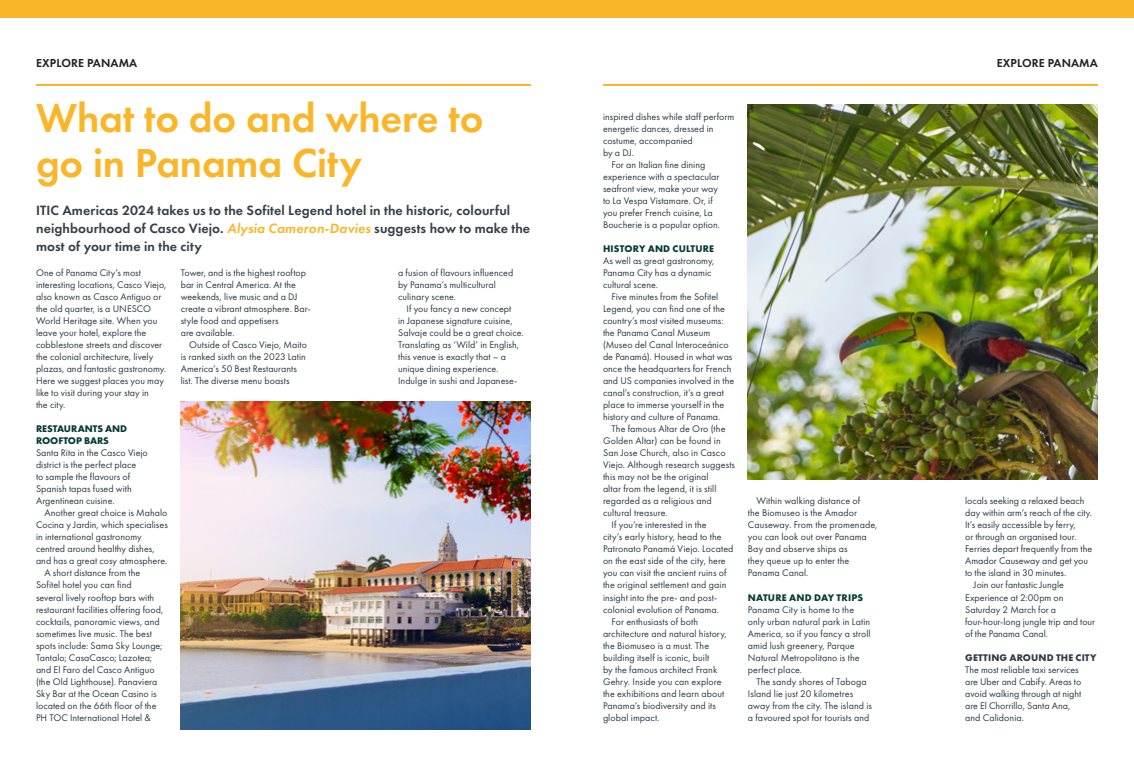
<style>
.page{position:relative;width:1134px;height:766px;background:#fff}
.page>*{position:absolute;margin:0;border:0;box-sizing:border-box;transform-origin:0 0}
.Long_Form_-_Header{font:600 41.9px/45px "Futura PT";letter-spacing:-.005em;color:#fab629}
.Long_Form_-_Sub_Head{font:600 14px/18px "Futura PT";letter-spacing:.005em;color:#353f47}
.AGENDA_Title{font:600 12px "Futura PT";letter-spacing:.01em;color:#231f20}
.Long_Form_-_Sub_Head-2{font:10px/12px "Futura PT";letter-spacing:.005em;color:#2d3b44}
.Long_Form_-_Sub_Head-3{font:700 10px/12px "Futura PT";letter-spacing:.005em;color:#073b35}
.Long_Form_-_Sub_Head-4{font:700 10px "Futura PT";letter-spacing:.015em;color:#2d3b44}
.s1{font-style:italic;color:#fab629}
</style>
<div class="page">
<img style="left:181px;top:401px;width:350px;height:328px">
<img style="left:748px;top:105px;width:350px;height:374px">
<div style="left:0;top:0;width:1134px;height:18px;background:#fab629"></div>
<hr style="left:603px;top:84px;width:495px;height:2px;background:#fab629">
<hr style="left:36px;top:84px;width:495px;height:2px;background:#fab629">
<p class="AGENDA_Title" style="left:36px;top:55px;width:103px">EXPLORE PANAMA</p>
<p class="AGENDA_Title" style="left:997px;top:55px;width:103px">EXPLORE PANAMA</p>
<p class="Long_Form_-_Header" style="left:36px;top:95px;width:449px">What to do and where to go in Panama City</p>
<p class="Long_Form_-_Sub_Head" style="left:36px;top:201px;width:496px">ITIC Americas 2024 takes us to the Sofitel Legend hotel in the historic, colourful neighbourhood of Casco Viejo. <span class="s1">Alysia Cameron-Davies</span> suggests how to make the most of your time in the city</p>
<p class="Long_Form_-_Sub_Head-2" style="left:36px;top:267px;width:132px">One of Panama City’s most interesting locations, Casco Viejo, also known as Casco Antiguo or the old quarter, is a UNESCO<br>World Heritage site. When you leave your hotel, explore the cobblestone streets and discover the colonial architecture, lively plazas, and fantastic gastronomy.<br>Here we suggest places you may like to visit during your stay in<br>the city.</p>
<p class="Long_Form_-_Sub_Head-3" style="left:36px;top:422px;width:93px">RESTAURANTS AND<br>ROOFTOP BARS</p>
<p class="Long_Form_-_Sub_Head-2" style="left:36px;top:447px;width:113px">Santa Rita in the Casco Viejo district is the perfect place<br>to sample the flavours of<br>Spanish tapas fused with<br>Argentinean cuisine.</p>
<p class="Long_Form_-_Sub_Head-2" style="left:36px;top:507px;width:133px;text-indent:9px">Another great choice is Mahalo<br>Cocina y Jardin, which specialises in international gastronomy centred around healthy dishes, and has a great cosy atmosphere.</p>
<p class="Long_Form_-_Sub_Head-2" style="left:36px;top:567px;width:129px;text-indent:9px">A short distance from the<br>Sofitel hotel you can find<br>several lively rooftop bars with restaurant facilities offering food, cocktails, panoramic views, and sometimes live music. The best spots include: Sama Sky Lounge;<br>Tantalo; CasaCasco; Lazotea; and El Faro del Casco Antiguo (the Old Lighthouse). Panaviera<br>Sky Bar at the Ocean Casino is located on the 66th floor of the<br>PH TOC International Hotel &amp;</p>
<p class="Long_Form_-_Sub_Head-2" style="left:181px;top:267px;width:131px">Tower, and is the highest rooftop bar in Central America. At the weekends, live music and a DJ create a vibrant atmosphere. Bar&shy;style food and appetisers<br>are available.</p>
<p class="Long_Form_-_Sub_Head-2" style="left:181px;top:339px;width:128px;text-indent:9px">Outside of Casco Viejo, Maito is ranked sixth on the 2023 Latin<br>America’s 50 Best Restaurants list. The diverse menu boasts</p>
<p class="Long_Form_-_Sub_Head-2" style="left:398px;top:267px;width:117px">a fusion of flavours influenced by Panama’s multicultural culinary scene.</p>
<p class="Long_Form_-_Sub_Head-2" style="left:398px;top:303px;width:127px;text-indent:9px">If you fancy a new concept<br>in Japanese signature cuisine,<br>Salvaje could be a great choice.<br>Translating as ‘Wild’ in English, this venue is exactly that – a unique dining experience.<br>Indulge in sushi and Japanese-</p>
<p class="Long_Form_-_Sub_Head-2" style="left:603px;top:111px;width:133px">inspired dishes while staff perform energetic dances, dressed in costume, accompanied<br>by a DJ.</p>
<p class="Long_Form_-_Sub_Head-2" style="left:603px;top:159px;width:119px;text-indent:9px">For an Italian fine dining experience with a spectacular seafront view, make your way to La Vespa Vistamare. Or, if you prefer French cuisine, La<br>Boucherie is a popular option.</p>
<p class="Long_Form_-_Sub_Head-3" style="left:603px;top:242px;width:113px">HISTORY AND CULTURE</p>
<p class="Long_Form_-_Sub_Head-2" style="left:603px;top:255px;width:113px">As well as great gastronomy,<br>Panama City has a dynamic cultural scene.</p>
<p class="Long_Form_-_Sub_Head-2" style="left:603px;top:291px;width:133px;text-indent:9px">Five minutes from the Sofitel<br>Legend, you can find one of the country’s most visited museums: the Panama Canal Museum (Museo del Canal Interoceánico de Panamá). Housed in what was once the headquarters for French and US companies involved in the canal’s construction, it’s a great place to immerse yourself in the history and culture of Panama.</p>
<p class="Long_Form_-_Sub_Head-2" style="left:603px;top:423px;width:134px;text-indent:9px">The famous Altar de Oro (the<br>Golden Altar) can be found in<br>San Jose Church, also in Casco<br>Viejo. Although research suggests this may not be the original<br>altar from the legend, it is still regarded as a religious and cultural treasure.</p>
<p class="Long_Form_-_Sub_Head-2" style="left:603px;top:519px;width:132px;text-indent:9px">If you’re interested in the<br>city’s early history, head to the<br>Patronato Panamá Viejo. Located on the east side of the city, here you can visit the ancient ruins of the original settlement and gain insight into the pre- and post&shy;colonial evolution of Panama.</p>
<p class="Long_Form_-_Sub_Head-2" style="left:603px;top:615px;width:125px;text-indent:9px">For enthusiasts of both architecture and natural history, the Biomuseo is a must. The building itself is iconic, built<br>by the famous architect Frank<br>Gehry. Inside you can explore the exhibitions and learn about<br>Panama’s biodiversity and its global impact.</p>
<p class="Long_Form_-_Sub_Head-2" style="left:748px;top:495px;width:131px;text-indent:9px">Within walking distance of<br>the Biomuseo is the Amador<br>Causeway. From the promenade, you can look out over Panama<br>Bay and observe ships as<br>they queue up to enter the<br>Panama Canal.</p>
<p class="Long_Form_-_Sub_Head-3" style="left:748px;top:590px;width:117px">NATURE AND DAY TRIPS</p>
<p class="Long_Form_-_Sub_Head-2" style="left:748px;top:603px;width:124px">Panama City is home to the only urban natural park in Latin<br>America, so if you fancy a stroll amid lush greenery, Parque<br>Natural Metropolitano is the perfect place.</p>
<p class="Long_Form_-_Sub_Head-2" style="left:748px;top:675px;width:126px;text-indent:9px">The sandy shores of Taboga<br>Island lie just 20 kilometres away from the city. The island is a favoured spot for tourists and</p>
<p class="Long_Form_-_Sub_Head-2" style="left:965px;top:495px;width:129px">locals seeking a relaxed beach day within arm’s reach of the city.<br>It’s easily accessible by ferry,<br>or through an organised tour.<br>Ferries depart frequently from the<br>Amador Causeway and get you to the island in 30 minutes.</p>
<p class="Long_Form_-_Sub_Head-2" style="left:965px;top:579px;width:132px;text-indent:9px">Join our fantastic Jungle<br>Experience at 2:00pm on<br>Saturday 2 March for a four-hour-long jungle trip and tour of the Panama Canal.</p>
<p class="Long_Form_-_Sub_Head-4" style="left:965px;top:650px;width:133px">GETTING AROUND THE CITY</p>
<p class="Long_Form_-_Sub_Head-2" style="left:965px;top:663px;width:118px">The most reliable taxi services are Uber and Cabify. Areas to avoid walking through at night are El Chorrillo, Santa Ana, and Calidonia.</p>
</div>
